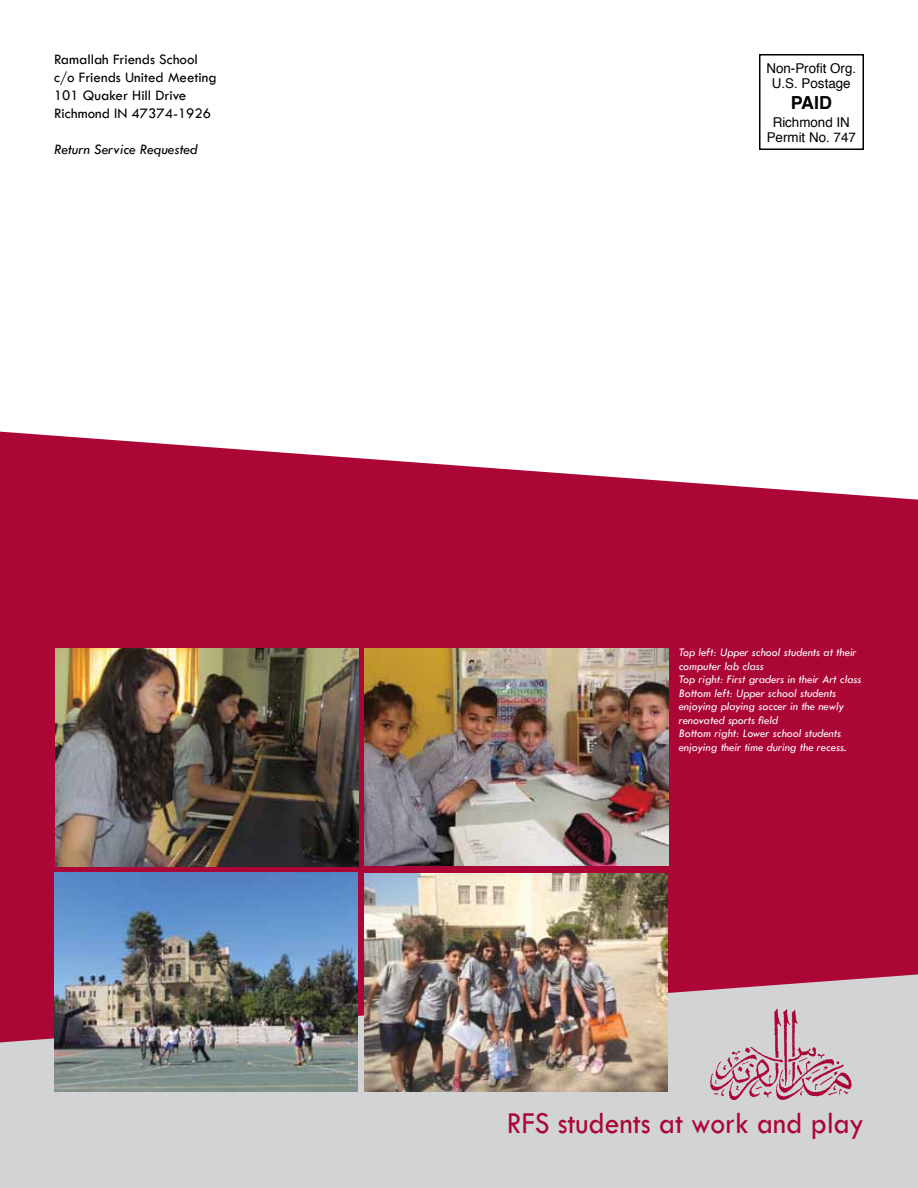
<style>
.page{position:relative;width:918px;height:1188px;background:#fff}
.page>*{position:absolute;margin:0;border:0;box-sizing:border-box;transform-origin:0 0}
.t1{font:31.5px "Tw Cen";color:#ab0635;scale:.94 1}
.t2{font:700 18px "Helvetica";color:#000}
.t3{font:15px/18px "Tw Cen";color:#000}
.t4{font:italic 15px "Tw Cen";color:#000}
.t5{font:13.5px/15px "Helvetica";color:#000;text-align:center}
.t6{font:italic 12px/13.5px "Tw Cen";color:#fff}
</style>
<div class="page">
<svg style="left:0;top:432px;width:918px;height:542px;fill:#ab0635"></svg>
<div style="left:759px;top:54px;width:105px;height:96px;border:2px solid #000"></div>
<div style="left:0;top:974px;width:918px;height:214px;background:#d1d3d4"></div>
<img style="left:707px;top:1006px;width:147px;height:97px">
<img style="left:54px;top:872px;width:304px;height:219px">
<img style="left:56px;top:649px;width:302px;height:217px">
<img style="left:365px;top:873px;width:303px;height:218px">
<img style="left:365px;top:648px;width:303px;height:218px">
<p class="t3" style="left:54px;top:51px;width:164px">Ramallah Friends School c/o Friends United Meeting<br>101 Quaker Hill Drive<br>Richmond IN 47374-1926</p>
<p class="t4" style="left:54px;top:141px;width:145px">Return Service Requested</p>
<p class="t5" style="left:766px;top:61px;width:91px">Non-Profit Org.<br>U.S. Postage</p>
<h2 class="t2" style="left:791px;top:88px;width:43px">PAID</h2>
<p class="t5" style="left:767px;top:116px;width:91px">Richmond IN<br>Permit No. 747</p>
<p class="t6" style="left:679px;top:646px;width:184px">Top left: Upper school students at their computer lab class<br>Top right: First graders in their Art class Bottom left: Upper school students enjoying playing soccer in the newly renovated sports field<br>Bottom right: Lower school students enjoying their time during the recess.</p>
<h1 class="t1" style="left:507px;top:1104px;width:381px">RFS students at work and play</h1>
</div>
